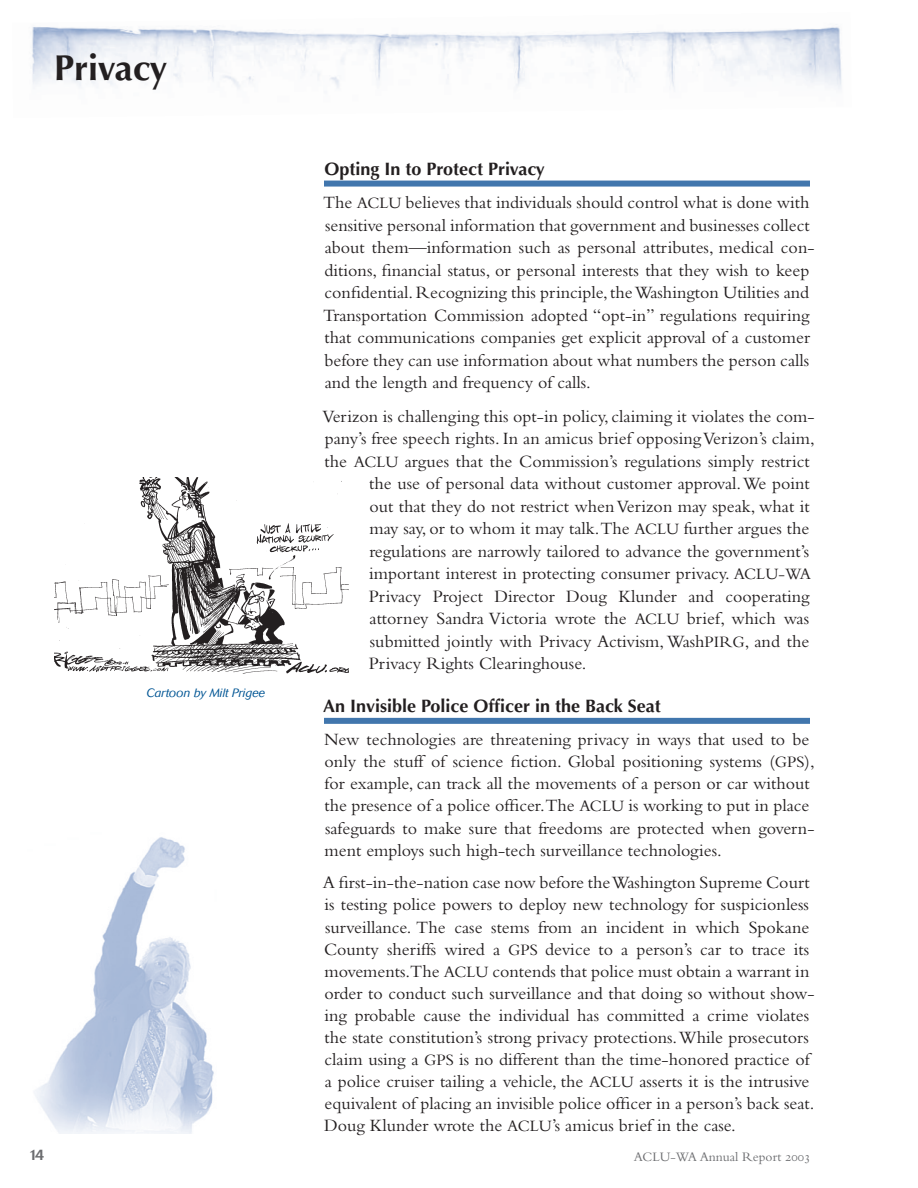
<style>
.page{position:relative;width:918px;height:1188px;background:#fff}
.page>*{position:absolute;margin:0;border:0;box-sizing:border-box;transform-origin:0 0}
.t1{font:700 36px "Optima";letter-spacing:-.005em;color:#231f20}
.t2{font:18px/22px "Bembo";color:#231f20}
.t3{font:700 18px "Optima";color:#231f20}
.t4{font:500 15px "Cosmos";color:#6c6d70}
.t5{font:13.5px "Bembo";color:#6c6d70}
.t6{font:italic 300 12px "Cosmos";color:#005594}
.s1{font-size:16.5px}
</style>
<div class="page">
<img style="left:34px;top:837px;width:180px;height:297px">
<img style="left:32px;top:24px;width:810px;height:66px">
<div style="left:324px;top:181px;width:486px;height:6px;background:#4176ad"></div>
<div style="left:324px;top:718px;width:486px;height:6px;background:#4176ad"></div>
<img style="left:54px;top:477px;width:295px;height:197px">
<h1 class="t1" style="left:54px;top:47px;width:115px">Privacy</h1>
<p class="t6" style="left:147px;top:686px;width:120px">Cartoon by Milt Prigee</p>
<p class="t3" style="left:324px;top:159px;width:222px">Opting In to Protect Privacy</p>
<p class="t2" style="left:323px;top:191px;width:493px;line-height:22.5px">The <span class="s1">ACLU</span> believes that individuals should control what is done with sensitive personal information that government and businesses collect about them—information such as personal attributes, medical con&shy;ditions, financial status, or personal interests that they wish to keep confidential. Recognizing this principle, the Washington Utilities and Transportation Commission adopted “opt-in” regulations requiring that communications companies get explicit approval of a customer before they can use information about what numbers the person calls and the length and frequency of calls.</p>
<p class="t2" style="left:323px;top:405px;width:493px">Verizon is challenging this opt-in policy, claiming it violates the com-</p>
<p class="t2" style="left:325px;top:427px;width:492px">pany’s free speech rights. In an amicus brief opposing Verizon’s claim,</p>
<p class="t2" style="left:324px;top:450px;width:487px">the <span class="s1">ACLU</span> argues that the Commission’s regulations simply restrict</p>
<p class="t2" style="left:369px;top:472px;width:442px">the use of personal data without customer approval. We point</p>
<p class="t2" style="left:369px;top:495px;width:442px">out that they do not restrict when Verizon may speak, what it</p>
<p class="t2" style="left:369px;top:517px;width:441px">may say, or to whom it may talk.The <span class="s1">ACLU</span> further argues the</p>
<p class="t2" style="left:369px;top:540px;width:441px">regulations are narrowly tailored to advance the government’s</p>
<p class="t2" style="left:369px;top:562px;width:443px">important interest in protecting consumer privacy. <span class="s1">ACLU-WA</span></p>
<p class="t2" style="left:369px;top:585px;width:442px">Privacy Project Director Doug Klunder and cooperating</p>
<p class="t2" style="left:370px;top:607px;width:441px">attorney Sandra Victoria wrote the <span class="s1">ACLU</span> brief, which was</p>
<p class="t2" style="left:370px;top:630px;width:441px">submitted jointly with Privacy Activism, Wash<span class="s1">PIRG</span>, and the</p>
<p class="t2" style="left:369px;top:652px;width:219px">Privacy Rights Clearinghouse.</p>
<p class="t3" style="left:323px;top:696px;width:339px">An Invisible Police Officer in the Back Seat</p>
<p class="t2" style="left:324px;top:728px;width:492px">New technologies are threatening privacy in ways that used to be only the stuff of science fiction. Global positioning systems (<span class="s1">GPS</span>), for example, can track all the movements of a person or car without the presence of a police officer.The <span class="s1">ACLU</span> is working to put in place safeguards to make sure that freedoms are protected when govern&shy;ment employs such high-tech surveillance technologies.</p>
<p class="t2" style="left:323px;top:871px;width:493px">A first-in-the-nation case now before the Washington Supreme Court is testing police powers to deploy new technology for suspicionless surveillance. The case stems from an incident in which Spokane County sheriffs wired a <span class="s1">GPS</span> device to a person’s car to trace its movements.The <span class="s1">ACLU</span> contends that police must obtain a warrant in order to conduct such surveillance and that doing so without show&shy;ing probable cause the individual has committed a crime violates the state constitution’s strong privacy protections. While prosecutors claim using a <span class="s1">GPS</span> is no different than the time-honored practice of a police cruiser tailing a vehicle, the <span class="s1">ACLU</span> asserts it is the intrusive equivalent of placing an invisible police officer in a person’s back seat.<br>Doug Klunder wrote the <span class="s1">ACLU</span>’s amicus brief in the case.</p>
<p class="t4" style="left:28px;top:1146px;width:17px">14</p>
<p class="t5" style="left:634px;top:1149px;width:149px">ACLU-WA Annual Report</p>
</div>
